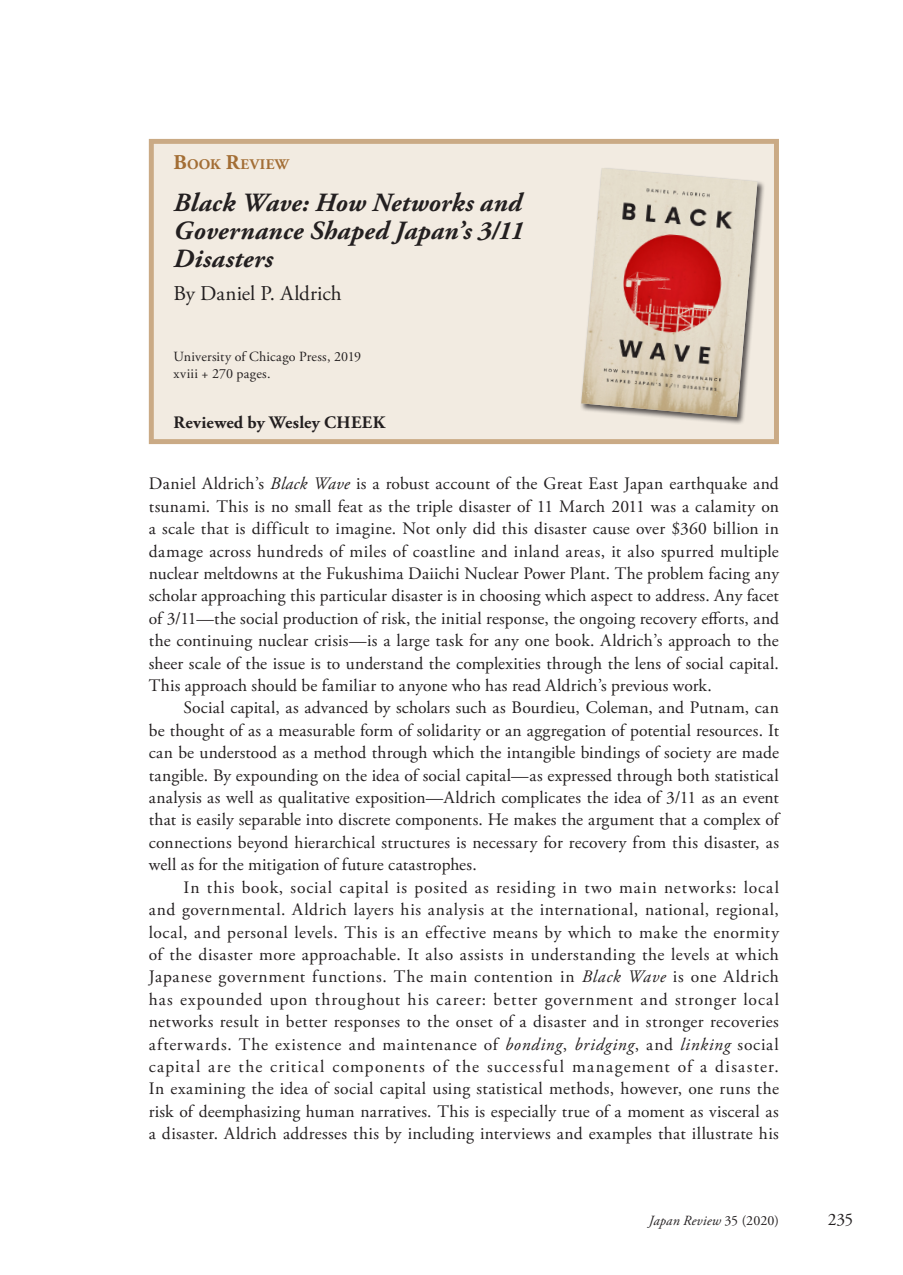
<style>
.page{position:relative;width:903px;height:1275px;background:#fff}
.page>*{position:absolute;margin:0;border:0;box-sizing:border-box;transform-origin:0 0}
.Book_title{font:italic 700 26.25px/28px "Adobe Garamond Pro";letter-spacing:.005em;color:#231f20;text-align:justify}
.author_name{font:21px "Adobe Garamond Pro";color:#231f20}
.unindented_para{font:17.5px/22.4px "Adobe Garamond Pro";letter-spacing:.01em;color:#231f20;text-align:justify}
.reviewer_name{font:700 17.5px "Adobe Garamond Pro";letter-spacing:.015em;color:#231f20}
.t1{font:700 14.7px "Adobe Garamond Pro";letter-spacing:.025em;color:#a36e35}
.Publisher_no__of_pag{font:14px "Adobe Garamond Pro";letter-spacing:.015em;color:#231f20}
.t2{font:italic 14px "Adobe Garamond Pro";letter-spacing:.015em;color:#231f20}
.s1{font-size:21px}
.s2{font-style:italic}
.s3{font-style:normal}
</style>
<div class="page">
<div style="left:149px;top:139px;width:630px;height:305px;background:#f2ebe1;border:5px solid #caaa85"></div>
<div style="left:580px;top:166px;width:185px;height:259px;background:#231f20;opacity:.75"></div>
<img style="left:581px;top:168px;width:176px;height:249px">
<p class="t1" style="left:174px;top:156px;width:117px"><span class="s1">B</span>OOK <span class="s1">R</span>EVIEW</p>
<p class="Book_title" style="left:174px;top:190px;width:351px">Black Wave: How Networks and Governance Shaped Japan’s 3/11<br>Disasters</p>
<p class="author_name" style="left:174px;top:281px;width:170px">By Daniel P. Aldrich</p>
<p class="Publisher_no__of_pag" style="left:174px;top:348px;width:189px">University of Chicago Press, 2019</p>
<p class="Publisher_no__of_pag" style="left:174px;top:365px;width:98px">xviii + 270 pages.</p>
<p class="reviewer_name" style="left:174px;top:412px;width:213px">Reviewed by Wesley CHEEK</p>
<p class="unindented_para" style="left:149px;top:473px;width:632px">Daniel Aldrich’s <span class="s2">Black Wave</span> is a robust account of the Great East Japan earthquake and tsunami. This is no small feat as the triple disaster of 11 March 2011 was a calamity on a scale that is difficult to imagine. Not only did this disaster cause over $360 billion in damage across hundreds of miles of coastline and inland areas, it also spurred multiple nuclear meltdowns at the Fukushima Daiichi Nuclear Power Plant. The problem facing any scholar approaching this particular disaster is in choosing which aspect to address. Any facet of 3/11—the social production of risk, the initial response, the ongoing recovery efforts, and the continuing nuclear crisis—is a large task for any one book. Aldrich’s approach to the sheer scale of the issue is to understand the complexities through the lens of social capital.<br>This approach should be familiar to anyone who has read Aldrich’s previous work.</p>
<p class="unindented_para" style="left:149px;top:697px;width:632px;text-indent:35px">Social capital, as advanced by scholars such as Bourdieu, Coleman, and Putnam, can be thought of as a measurable form of solidarity or an aggregation of potential resources. It can be understood as a method through which the intangible bindings of society are made tangible. By expounding on the idea of social capital—as expressed through both statistical analysis as well as qualitative exposition—Aldrich complicates the idea of 3/11 as an event that is easily separable into discrete components. He makes the argument that a complex of connections beyond hierarchical structures is necessary for recovery from this disaster, as well as for the mitigation of future catastrophes.</p>
<p class="unindented_para" style="left:149px;top:876px;width:632px;text-indent:35px">In this book, social capital is posited as residing in two main networks: local and governmental. Aldrich layers his analysis at the international, national, regional, local, and personal levels. This is an effective means by which to make the enormity of the disaster more approachable. It also assists in understanding the levels at which Japanese government functions. The main contention in <span class="s2">Black Wave</span> is one Aldrich has expounded upon throughout his career: better government and stronger local networks result in better responses to the onset of a disaster and in stronger recoveries afterwards. The existence and maintenance of <span class="s2">bonding</span>, <span class="s2">bridging</span>, and <span class="s2">linking</span> social capital are the critical components of the successful management of a disaster.<br>In examining the idea of social capital using statistical methods, however, one runs the risk of deemphasizing human narratives. This is especially true of a moment as visceral as a disaster. Aldrich addresses this by including interviews and examples that illustrate his</p>
<p class="t2" style="left:649px;top:1212px;width:132px">Japan Review <span class="s3">35 (2020)</span></p>
<p class="unindented_para" style="left:828px;top:1209px;width:27px">235</p>
</div>
